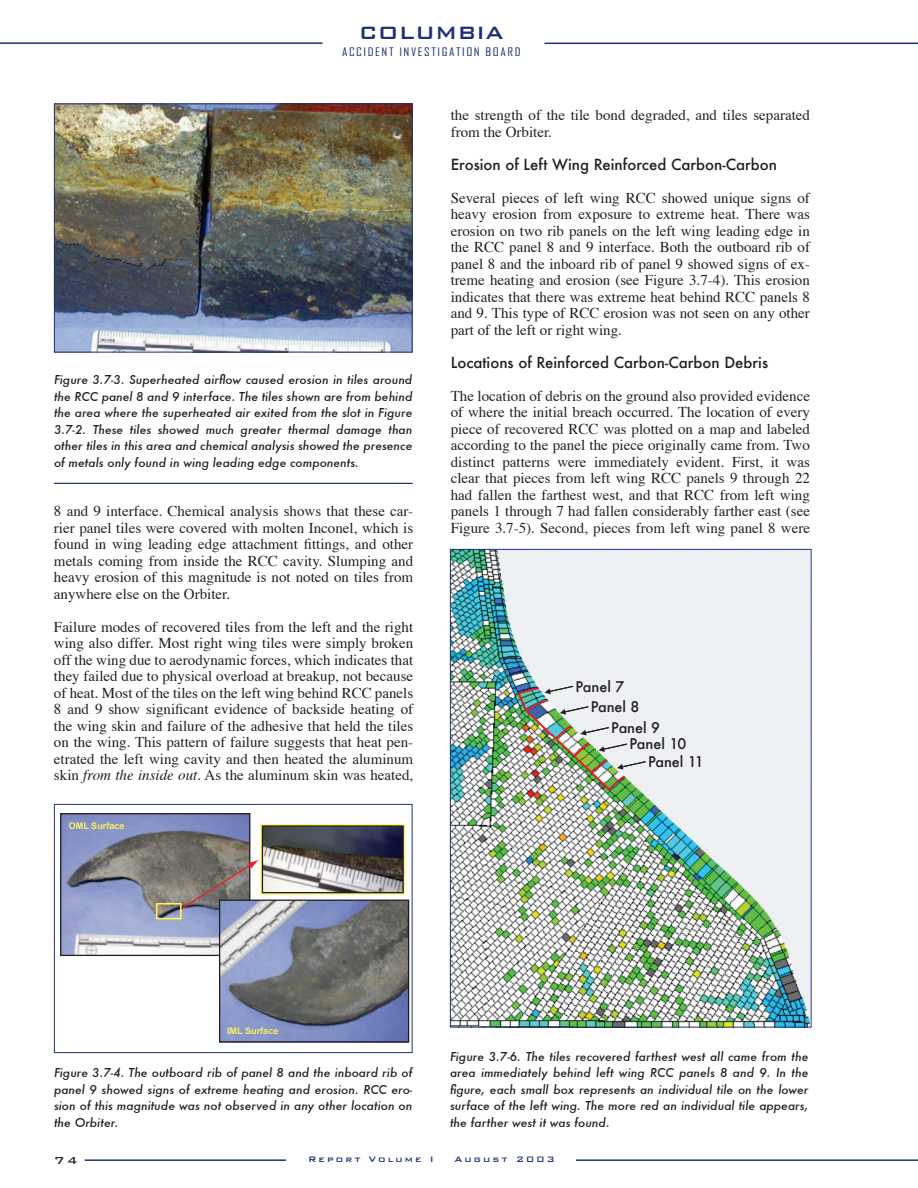
<style>
.page{position:relative;width:918px;height:1188px;background:#fff}
.page>*{position:absolute;margin:0;border:0;box-sizing:border-box;transform-origin:0 0}
.t1{font:500 23.85px "Bank Gothic BT";color:#1e3173}
.Body{font:15px/16.5px "Times";color:#231f20;text-align:justify}
.Heading_3{font:500 15px "Futura";color:#231f20}
.t2{font:500 14.4px/17.7px "Futura";color:#231f20}
.t3{font:500 13.5px "Bank Gothic BT";color:#231f20}
.t4{font:italic 500 12px/16.5px "Futura";color:#231f20;text-align:justify}
.t5{font:11.25px "Agency FB";letter-spacing:.115em;color:#1e3173;scale:1.2 1}
.t6{font:500 10.5px "Bank Gothic BT";letter-spacing:.2em;color:#1e3173}
.t7{font:700 9.15px "Arial";color:#f9ed5e}
.s1{font-style:italic}
</style>
<div class="page">
<hr style="left:544px;top:43px;width:374px;height:1px;background:#1e3173">
<hr style="left:0;top:42px;width:322px;height:2px;background:#1e3173">
<hr style="left:85px;top:1159px;width:833px;height:2px;background:#1e3173">
<div style="left:286px;top:1154px;width:290px;height:14px;background:#fff"></div>
<img style="left:452px;top:551px;width:358px;height:475px">
<img style="left:517px;top:685px;width:130px;height:109px">
<img style="left:264px;top:827px;width:138px;height:64px">
<div style="left:260px;top:824px;width:145px;height:71px;border:2px solid #fff461"></div>
<div style="left:262px;top:825px;width:142px;height:68px;border:1px solid #231f20"></div>
<img style="left:62px;top:815px;width:186px;height:139px">
<div style="left:60px;top:813px;width:190px;height:143px;border:1px solid #231f20"></div>
<img style="left:221px;top:902px;width:186px;height:138px">
<svg style="left:179px;top:860px;width:80px;height:51px"></svg>
<div style="left:156px;top:903px;width:25px;height:16px;border:1px solid #fff461"></div>
<div style="left:219px;top:900px;width:190px;height:142px;border:1px solid #231f20"></div>
<div style="left:54px;top:804px;width:359px;height:249px;border:1px solid #1e3173"></div>
<img style="left:56px;top:106px;width:355px;height:244px">
<div style="left:54px;top:104px;width:359px;height:248px;border:1px solid #1e3173"></div>
<hr style="left:54px;top:483px;width:358px;height:1px;background:#1e3173">
<h1 class="t1" style="left:359px;top:20px;width:147px">COLUMBIA</h1>
<p class="t5" style="left:342px;top:45px;width:150px">ACCIDENT INVESTIGATION BOARD</p>
<p class="t4" style="left:54px;top:371px;width:360px">Figure 3.7-3. Superheated airflow caused erosion in tiles around the RCC panel 8 and 9 interface. The tiles shown are from behind the area where the superheated air exited from the slot in Figure 3.7-2. These tiles showed much greater thermal damage than other tiles in this area and chemical analysis showed the presence of metals only found in wing leading edge components.</p>
<p class="Body" style="left:54px;top:504px;width:361px">8 and 9 interface. Chemical analysis shows that these car&shy;rier panel tiles were covered with molten Inconel, which is found in wing leading edge attachment fittings, and other metals coming from inside the RCC cavity. Slumping and heavy erosion of this magnitude is not noted on tiles from anywhere else on the Orbiter.</p>
<p class="Body" style="left:54px;top:619px;width:361px">Failure modes of recovered tiles from the left and the right wing also differ. Most right wing tiles were simply broken off the wing due to aerodynamic forces, which indicates that they failed due to physical overload at breakup, not because of heat. Most of the tiles on the left wing behind RCC panels 8 and 9 show significant evidence of backside heating of the wing skin and failure of the adhesive that held the tiles on the wing. This pattern of failure suggests that heat pen&shy;etrated the left wing cavity and then heated the aluminum skin <span class="s1">from the inside out</span>. As the aluminum skin was heated,</p>
<p class="t7" style="left:69px;top:821px;width:58px">OML Surface</p>
<p class="Body" style="left:451px;top:108px;width:361px">the strength of the tile bond degraded, and tiles separated from the Orbiter.</p>
<p class="Heading_3" style="left:451px;top:154px;width:328px">Erosion of Left Wing Reinforced Carbon-Carbon</p>
<p class="Body" style="left:451px;top:190px;width:361px">Several pieces of left wing RCC showed unique signs of heavy erosion from exposure to extreme heat. There was erosion on two rib panels on the left wing leading edge in the RCC panel 8 and 9 interface. Both the outboard rib of panel 8 and the inboard rib of panel 9 showed signs of ex&shy;treme heating and erosion (see Figure 3.7-4). This erosion indicates that there was extreme heat behind RCC panels 8 and 9. This type of RCC erosion was not seen on any other part of the left or right wing.</p>
<p class="Heading_3" style="left:451px;top:352px;width:319px">Locations of Reinforced Carbon-Carbon Debris</p>
<p class="Body" style="left:451px;top:388px;width:361px">The location of debris on the ground also provided evidence of where the initial breach occurred. The location of every piece of recovered RCC was plotted on a map and labeled according to the panel the piece originally came from. Two distinct patterns were immediately evident. First, it was clear that pieces from left wing RCC panels 9 through 22 had fallen the farthest west, and that RCC from left wing panels 1 through 7 had fallen considerably farther east (see Figure 3.7-5). Second, pieces from left wing panel 8 were</p>
<p class="t2" style="left:576px;top:677px;width:50px">Panel 7</p>
<p class="t2" style="left:591px;top:698px;width:50px">Panel 8</p>
<p class="t2" style="left:611px;top:719px;width:50px">Panel 9</p>
<p class="t2" style="left:648px;top:735px;width:57px;text-indent:-19px">Panel 10<br>Panel 11</p>
<p class="t7" style="left:227px;top:1026px;width:53px">IML Surface</p>
<p class="t4" style="left:54px;top:1064px;width:360px">Figure 3.7-4. The outboard rib of panel 8 and the inboard rib of panel 9 showed signs of extreme heating and erosion. RCC ero&shy;sion of this magnitude was not observed in any other location on the Orbiter.</p>
<p class="t4" style="left:450px;top:1048px;width:360px">Figure 3.7-6. The tiles recovered farthest west all came from the area immediately behind left wing RCC panels 8 and 9. In the figure, each small box represents an individual tile on the lower surface of the left wing. The more red an individual tile appears, the farther west it was found.</p>
<p class="t3" style="left:54px;top:1153px;width:25px">74</p>
<p class="t6" style="left:308px;top:1154px;width:127px">Report Volume I</p>
<p class="t6" style="left:454px;top:1154px;width:102px">August 2003</p>
</div>
